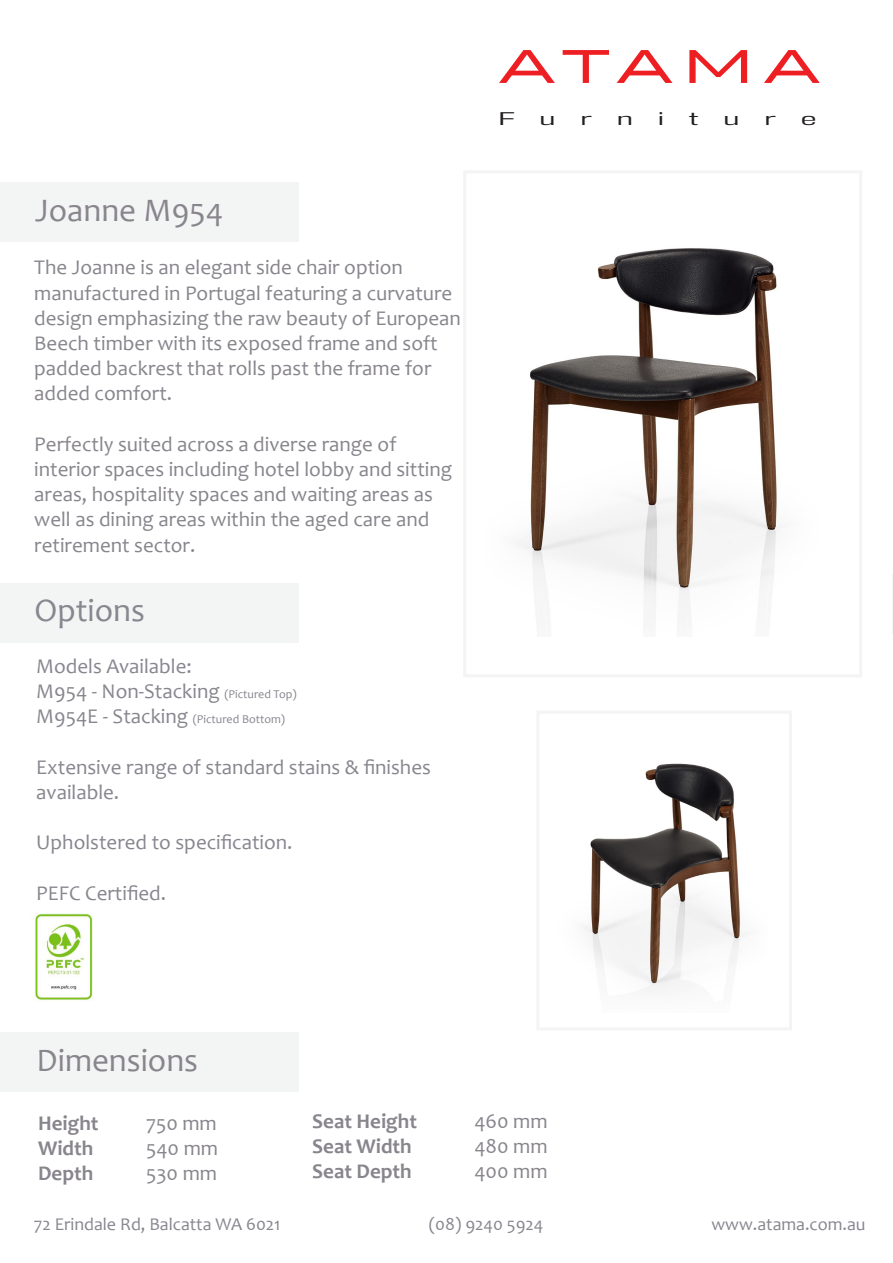
<style>
.page{position:relative;width:893px;height:1263px;background:#fff}
.page>*{position:absolute;margin:0;border:0;box-sizing:border-box;transform-origin:0 0}
.t1{font:500 46.95px "Halogen";letter-spacing:.17em;color:#ee1f23;scale:1.22 1}
.t2{font:33px "Candara";color:#88858c}
.t3{font:33px "Candara";color:#88868e}
.t4{font:21px/25.2px "Candara";color:#88858c}
.t5{font:21px/25.2px "Candara";color:#88868e}
.t6{font:700 21px "Candara";color:#88858c}
.t7{font:18px "Candara";color:#88868e}
.t8{font:16.95px "DDT Bk";color:#231f20;scale:1.6 1}
.t9{font:12px "Candara";color:#88868e}
.s1{font-size:12px}
.s2{font-size:21px}
</style>
<div class="page">
<div style="left:0;top:583px;width:298px;height:60px;background:#f3f4f4"></div>
<div style="left:0;top:1032px;width:299px;height:60px;background:#f3f4f4"></div>
<div style="left:0;top:182px;width:299px;height:59px;background:#f3f4f4"></div>
<div style="left:463px;top:170px;width:399px;height:507px;border:3px solid #f4f4f4"></div>
<img style="left:35px;top:913px;width:59px;height:89px">
<div style="left:536px;top:711px;width:256px;height:319px;border:3px solid #f4f4f4"></div>
<hr style="left:892px;top:574px;width:1px;height:60px;background:#f3f4f4">
<hr style="left:892px;top:173px;width:1px;height:59px;background:#f3f4f4">
<img style="left:516px;top:248px;width:265px;height:373px">
<img style="left:584px;top:763px;width:160px;height:228px">
<p class="t2" style="left:35px;top:189px;width:190px">Joanne M954</p>
<p class="t4" style="left:34px;top:255px;width:370px">The Joanne is an elegant side chair option</p>
<p class="t4" style="left:34px;top:280px;width:428px">manufactured in Portugal featuring a curvature design emphasizing the raw beauty of European Beech timber with its exposed frame and soft padded backrest that rolls past the frame for added comfort.</p>
<p class="t4" style="left:34px;top:431px;width:364px">Perfectly suited across a diverse range of</p>
<p class="t4" style="left:34px;top:456px;width:419px">interior spaces including hotel lobby and sitting</p>
<p class="t4" style="left:34px;top:482px;width:400px">areas, hospitality spaces and waiting areas as well as dining areas within the aged care and retirement sector.</p>
<p class="t3" style="left:34px;top:589px;width:112px">Options</p>
<p class="t5" style="left:36px;top:653px;width:157px">Models Available:</p>
<p class="t5" style="left:36px;top:678px;width:262px">M954 - Non-Stacking <span class="s1">(Pictured Top)</span></p>
<p class="t9" style="left:36px;top:712px;width:250px"><span class="s2">M954E - Stacking</span> (Pictured Bottom)</p>
<p class="t5" style="left:36px;top:754px;width:396px">Extensive range of standard stains &amp; finishes available.</p>
<p class="t5" style="left:36px;top:830px;width:258px">Upholstered to specification.</p>
<p class="t5" style="left:36px;top:880px;width:131px">PEFC Certified.</p>
<p class="t1" style="left:499px;top:38px;width:264px">ATAMA</p>
<p class="t8" style="left:499px;top:108px;width:11px">F</p>
<p class="t8" style="left:540px;top:108px;width:11px">u</p>
<p class="t8" style="left:581px;top:108px;width:8px">r</p>
<p class="t8" style="left:617px;top:108px;width:11px">n</p>
<p class="t8" style="left:658px;top:108px;width:5px">i</p>
<p class="t8" style="left:689px;top:108px;width:7px">t</p>
<p class="t8" style="left:724px;top:108px;width:11px">u</p>
<p class="t8" style="left:765px;top:108px;width:8px">r</p>
<p class="t8" style="left:801px;top:108px;width:11px">e</p>
<p class="t2" style="left:37px;top:1039px;width:163px">Dimensions</p>
<p class="t6" style="left:38px;top:1110px;width:62px">Height</p>
<p class="t4" style="left:146px;top:1110px;width:72px">750 mm</p>
<p class="t6" style="left:38px;top:1135px;width:57px">Width</p>
<p class="t4" style="left:146px;top:1135px;width:73px">540 mm</p>
<p class="t6" style="left:38px;top:1160px;width:57px">Depth</p>
<p class="t4" style="left:146px;top:1160px;width:73px">530 mm</p>
<p class="t6" style="left:312px;top:1108px;width:106px">Seat Height</p>
<p class="t4" style="left:474px;top:1108px;width:75px">460 mm</p>
<p class="t6" style="left:312px;top:1133px;width:101px">Seat Width</p>
<p class="t4" style="left:474px;top:1133px;width:75px">480 mm</p>
<p class="t6" style="left:312px;top:1158px;width:101px">Seat Depth</p>
<p class="t4" style="left:474px;top:1158px;width:75px">400 mm</p>
<p class="t7" style="left:34px;top:1213px;width:248px">72 Erindale Rd, Balcatta WA 6021</p>
<p class="t7" style="left:429px;top:1213px;width:116px">(08) 9240 5924</p>
<p class="t7" style="left:711px;top:1213px;width:156px">www.atama.com.au</p>
</div>
